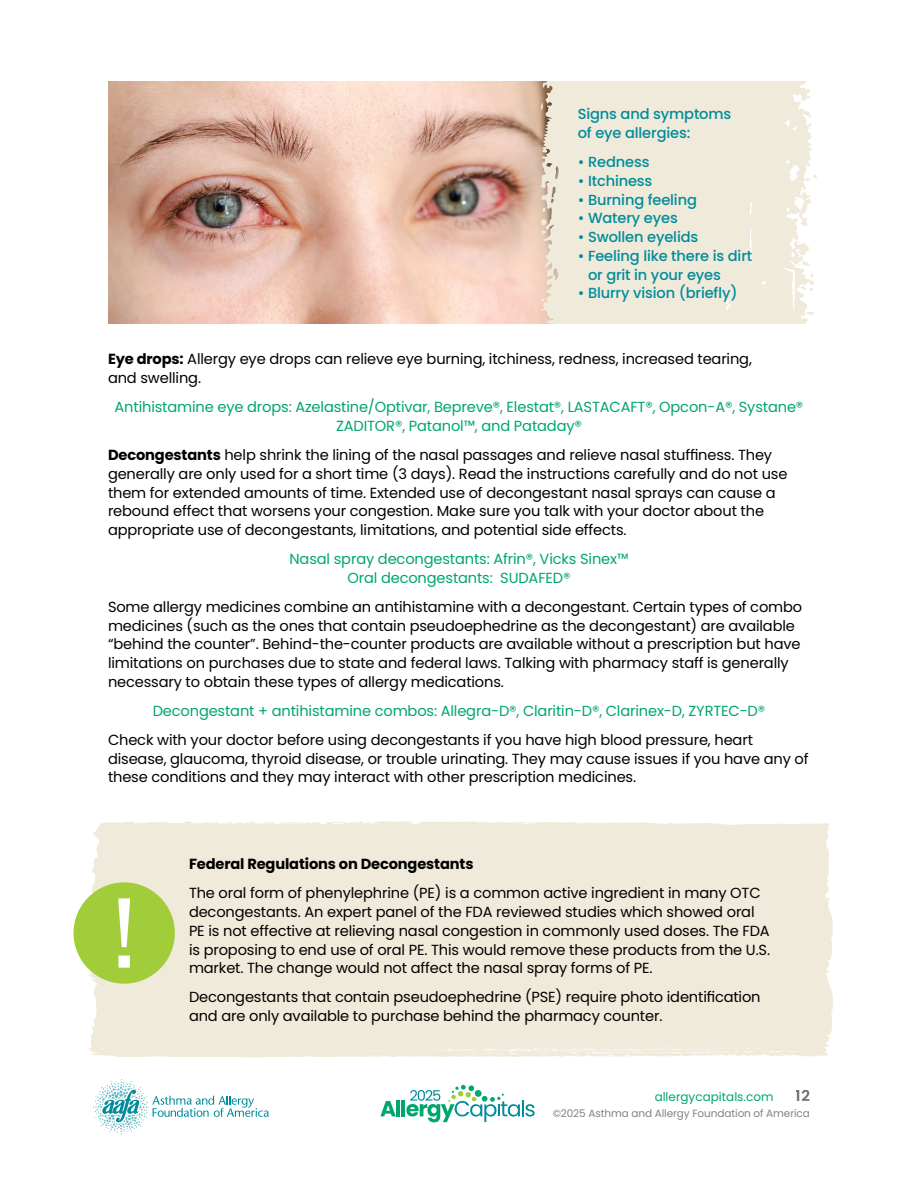
<style>
.page{position:relative;width:918px;height:1188px;background:#fff}
.page>*{position:absolute;margin:0;border:0;box-sizing:border-box;transform-origin:0 0}
.t1{font:600 15px "Poppins";color:#6d6e71}
.Body_copy{font:14.7px/18.8px "Poppins";letter-spacing:-.01em;color:#000}
.Body_copy-2{font:14.7px/18.8px "Poppins";letter-spacing:-.01em;color:#00a66f;text-align:center}
.Body_copy-3{font:500 14.7px/18.8px "Poppins";letter-spacing:-.01em;color:#008c9a}
.Body_copy-4{font:700 14.7px "Poppins";letter-spacing:-.01em;color:#000}
.t2{font:12px "Poppins";color:#00a66f}
.t3{font:10.5px "Poppins";letter-spacing:-.01em;color:#808285}
.s1{font-weight:700}
</style>
<div class="page">
<div style="left:88px;top:983px;width:745px;height:75px;background:#f0eada"></div>
<div style="left:87px;top:821px;width:746px;height:162px;background:#f0eada"></div>
<div style="left:74px;top:882px;width:101px;height:102px;background:#a1cd3a;border-radius:50%"></div>
<svg style="left:118px;top:898px;width:12px;height:70px"></svg>
<img style="left:108px;top:81px;width:433px;height:243px">
<div style="left:541px;top:81px;width:273px;height:243px;background:#f0eada"></div>
<svg style="left:801px;top:260px;width:10px;height:6px"></svg>
<svg style="left:805px;top:311px;width:9px;height:4px"></svg>
<svg style="left:541px;top:219px;width:6px;height:15px"></svg>
<svg style="left:541px;top:102px;width:2px;height:8px"></svg>
<svg style="left:542px;top:208px;width:3px;height:4px"></svg>
<svg style="left:808px;top:123px;width:4px;height:4px"></svg>
<svg style="left:806px;top:175px;width:11px;height:6px"></svg>
<svg style="left:800px;top:285px;width:13px;height:6px"></svg>
<svg style="left:541px;top:298px;width:4px;height:3px"></svg>
<svg style="left:93px;top:1079px;width:176px;height:55px"></svg>
<svg style="left:380px;top:1101px;width:16px;height:15px"></svg>
<hr style="left:396px;top:1100px;width:4px;height:16px;background:#00a66f">
<hr style="left:402px;top:1100px;width:3px;height:16px;background:#00a66f">
<svg style="left:406px;top:1085px;width:129px;height:37px"></svg>
<p class="Body_copy-3" style="left:578px;top:104px;width:155px">Signs and symptoms of eye allergies:</p>
<p class="Body_copy-3" style="left:578px;top:153px;width:73px">• Redness</p>
<p class="Body_copy-3" style="left:578px;top:171px;width:76px">• Itchiness</p>
<p class="Body_copy-3" style="left:578px;top:190px;width:121px">• Burning feeling</p>
<p class="Body_copy-3" style="left:578px;top:209px;width:102px">• Watery eyes</p>
<p class="Body_copy-3" style="left:578px;top:228px;width:122px">• Swollen eyelids</p>
<p class="Body_copy-3" style="left:588px;top:246px;width:166px;text-indent:-10px">• Feeling like there is dirt or grit in your eyes</p>
<p class="Body_copy-3" style="left:578px;top:284px;width:161px">• Blurry vision (briefly)</p>
<p class="Body_copy" style="left:108px;top:350px;width:645px"><span class="s1">Eye drops:</span> Allergy eye drops can relieve eye burning, itchiness, redness, increased tearing, and swelling.</p>
<p class="Body_copy-2" style="left:115px;top:398px;width:690px">Antihistamine eye drops: Azelastine/Optivar, Bepreve®, Elestat®, LASTACAFT®, Opcon-A®, Systane®<br>ZADITOR®, Patanol™, and Pataday®</p>
<p class="Body_copy" style="left:108px;top:446px;width:681px"><span class="s1">Decongestants</span> help shrink the lining of the nasal passages and relieve nasal stuffiness. They generally are only used for a short time (3 days). Read the instructions carefully and do not use them for extended amounts of time. Extended use of decongestant nasal sprays can cause a rebound effect that worsens your congestion. Make sure you talk with your doctor about the appropriate use of decongestants, limitations, and potential side effects.</p>
<p class="Body_copy-2" style="left:290px;top:550px;width:340px">Nasal spray decongestants: Afrin®, Vicks Sinex™<br>Oral decongestants: SUDAFED®</p>
<p class="Body_copy" style="left:108px;top:597px;width:696px">Some allergy medicines combine an antihistamine with a decongestant. Certain types of combo medicines (such as the ones that contain pseudoephedrine as the decongestant) are available “behind the counter”. Behind-the-counter products are available without a prescription but have limitations on purchases due to state and federal laws. Talking with pharmacy staff is generally necessary to obtain these types of allergy medications.</p>
<p class="Body_copy-2" style="left:153px;top:701px;width:614px">Decongestant + antihistamine combos: Allegra-D®, Claritin-D®, Clarinex-D, ZYRTEC-D®</p>
<p class="Body_copy" style="left:108px;top:730px;width:702px">Check with your doctor before using decongestants if you have high blood pressure, heart disease, glaucoma, thyroid disease, or trouble urinating. They may cause issues if you have any of these conditions and they may interact with other prescription medicines.</p>
<p class="Body_copy-4" style="left:189px;top:856px;width:286px">Federal Regulations on Decongestants</p>
<p class="Body_copy" style="left:189px;top:884px;width:583px">The oral form of phenylephrine (PE) is a common active ingredient in many OTC decongestants. An expert panel of the FDA reviewed studies which showed oral PE is not effective at relieving nasal congestion in commonly used doses. The FDA is proposing to end use of oral PE. This would remove these products from the U.S. market. The change would not affect the nasal spray forms of PE.</p>
<p class="Body_copy" style="left:189px;top:988px;width:573px">Decongestants that contain pseudoephedrine (PSE) require photo identification and are only available to purchase behind the pharmacy counter.</p>
<p class="t2" style="left:655px;top:1089px;width:120px">allergycapitals.com</p>
<p class="t1" style="left:796px;top:1087px;width:16px">12</p>
<p class="t3" style="left:553px;top:1108px;width:259px">©2025 Asthma and Allergy Foundation of America</p>
</div>
